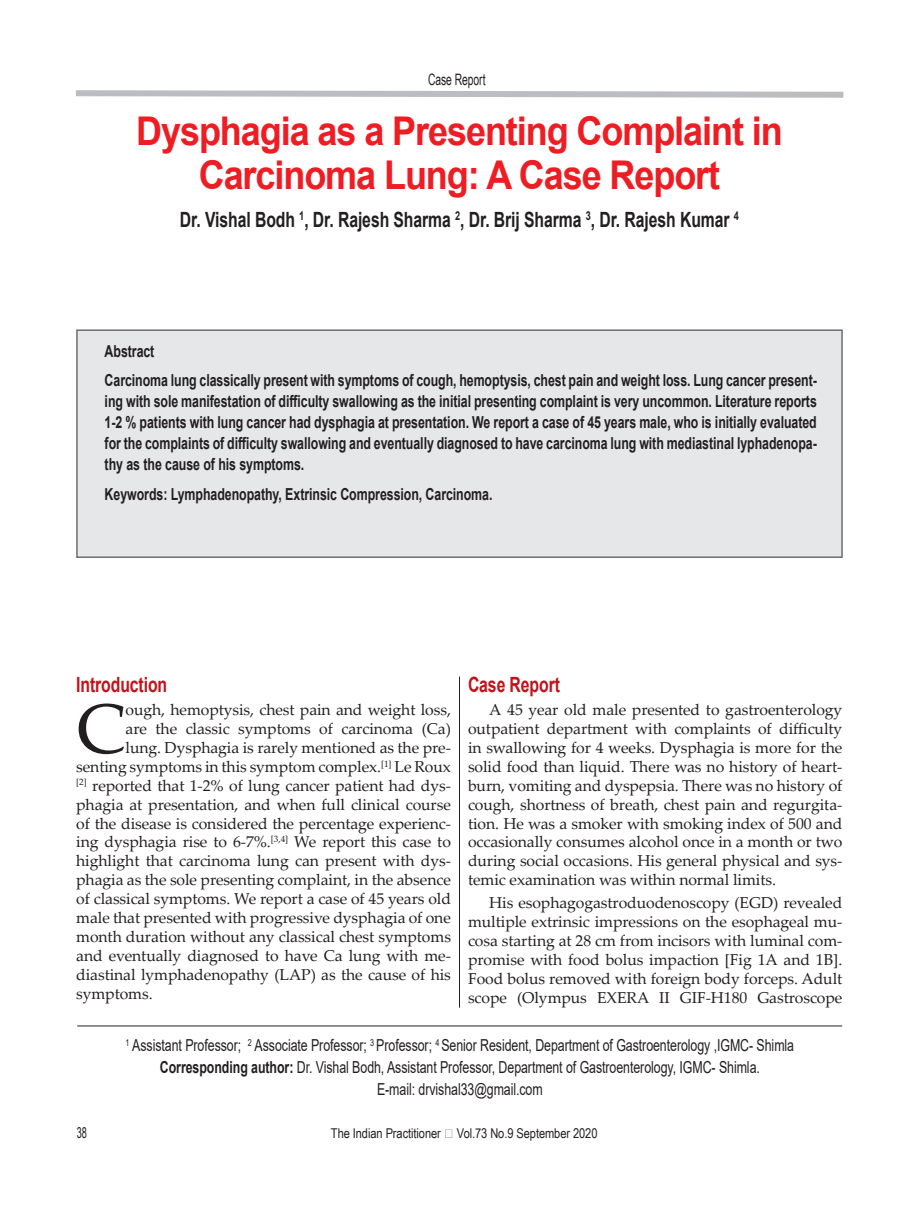
<style>
.page{position:relative;width:919px;height:1217px;background:#fff}
.page>*{position:absolute;margin:0;border:0;box-sizing:border-box;transform-origin:0 0}
.Body_Text{font:70.05px "Palatino Linotype";color:#231f20}
.Body_Text-2{font:700 39.6px/43.5px "Arial";letter-spacing:-.03em;color:#ee1d23;text-align:center;scale:.91 1}
.Body_Text-3{font:700 21px "Arial";letter-spacing:-.005em;color:#231f20;scale:.75 1}
.Subhead{font:700 21px "Arial";letter-spacing:-.005em;color:#c4121a;scale:.75 1}
.Synopsis{font:700 16.5px/21px "Arial";letter-spacing:-.005em;color:#231f20;text-align:justify;scale:.75 1}
.Subhead_1{font:16.5px "Arial";letter-spacing:-.005em;color:#231f20;scale:.75 1}
.Indent_Paragraph{font:15.75px/18.9px "Palatino Linotype";letter-spacing:-.005em;color:#231f20;text-align:justify}
.Body_Text-4{font:15.75px "Palatino Linotype";letter-spacing:-.005em;color:#231f20}
.t1{font:15.75px "Arial Narrow";letter-spacing:-.005em;color:#231f20;scale:.8 1}
.Body_Text-5{font:15px "Arial Narrow";color:#231f20;scale:.75 1}
.t2{font:13.5px "Arial Narrow";letter-spacing:-.005em;color:#231f20}
.s1{font-weight:700}
.s2{font-family:"MS Reference Specialty"}
</style>
<div class="page">
<svg style="left:76px;top:90px;width:768px;height:8px"></svg>
<div style="left:76px;top:329px;width:766px;height:229px;background:#e6e7e9;border:2px solid #6c6d70"></div>
<hr style="left:77px;top:1025px;width:765px;height:1px;background:#231f20">
<hr style="left:459px;top:676px;width:1px;height:331px;background:#231f20">
<p class="t1" style="left:428px;top:68px;width:73px">Case Report</p>
<p class="Body_Text-2" style="left:136px;top:110px;width:712px">Dysphagia as a Presenting Complaint in<br>Carcinoma Lung: A Case Report</p>
<p class="Body_Text-3" style="left:180px;top:205px;width:746px">Dr. Vishal Bodh <sup>1</sup>, Dr. Rajesh Sharma <sup>2</sup>, Dr. Brij Sharma <sup>3</sup>, Dr. Rajesh Kumar <sup>4</sup></p>
<p class="Synopsis" style="left:105px;top:340px;width:68px">Abstract</p>
<p class="Synopsis" style="left:105px;top:370px;width:951px">Carcinoma lung classically present with symptoms of cough, hemoptysis, chest pain and weight loss. Lung cancer present&shy;ing with sole manifestation of difficulty swallowing as the initial presenting complaint is very uncommon. Literature reports 1-2 % patients with lung cancer had dysphagia at presentation. We report a case of 45 years male, who is initially evaluated for the complaints of difficulty swallowing and eventually diagnosed to have carcinoma lung with mediastinal lyphadenopa&shy;thy as the cause of his symptoms.</p>
<p class="Synopsis" style="left:105px;top:483px;width:518px">Keywords: Lymphadenopathy, Extrinsic Compression, Carcinoma.</p>
<p class="Subhead" style="left:76px;top:669px;width:123px">Introduction</p>
<p class="Body_Text" style="left:76px;top:679px;width:51px">C</p>
<p class="Body_Text-4" style="left:125px;top:698px;width:327px">ough, hemoptysis, chest pain and weight loss,</p>
<p class="Body_Text-4" style="left:125px;top:717px;width:327px">are the classic symptoms of carcinoma (Ca)</p>
<p class="Body_Text-4" style="left:125px;top:736px;width:327px">lung. Dysphagia is rarely mentioned as the pre-</p>
<p class="Body_Text-4" style="left:76px;top:755px;width:376px">senting symptoms in this symptom complex.<sup>[1]</sup> Le Roux</p>
<p class="Body_Text-4" style="left:76px;top:774px;width:376px"><sup>[2]</sup> reported that 1-2% of lung cancer patient had dys-</p>
<p class="Body_Text-4" style="left:76px;top:792px;width:376px">phagia at presentation, and when full clinical course</p>
<p class="Body_Text-4" style="left:76px;top:811px;width:376px">of the disease is considered the percentage experienc-</p>
<p class="Body_Text-4" style="left:76px;top:830px;width:376px">ing dysphagia rise to 6-7%.<sup>[3,4]</sup> We report this case to</p>
<p class="Body_Text-4" style="left:76px;top:849px;width:376px">highlight that carcinoma lung can present with dys-</p>
<p class="Body_Text-4" style="left:76px;top:868px;width:376px">phagia as the sole presenting complaint, in the absence</p>
<p class="Body_Text-4" style="left:76px;top:887px;width:376px">of classical symptoms. We report a case of 45 years old</p>
<p class="Body_Text-4" style="left:76px;top:906px;width:376px">male that presented with progressive dysphagia of one</p>
<p class="Body_Text-4" style="left:76px;top:925px;width:376px">month duration without any classical chest symptoms</p>
<p class="Body_Text-4" style="left:76px;top:944px;width:376px">and eventually diagnosed to have Ca lung with me-</p>
<p class="Body_Text-4" style="left:76px;top:963px;width:376px">diastinal lymphadenopathy (LAP) as the cause of his</p>
<p class="Body_Text-4" style="left:76px;top:981px;width:78px">symptoms.</p>
<p class="Subhead" style="left:468px;top:669px;width:124px">Case Report</p>
<p class="Indent_Paragraph" style="left:468px;top:699px;width:376px;text-indent:21px">A 45 year old male presented to gastroenterology outpatient department with complaints of difficulty in swallowing for 4 weeks. Dysphagia is more for the solid food than liquid. There was no history of heart&shy;burn, vomiting and dyspepsia. There was no history of cough, shortness of breath, chest pain and regurgita&shy;tion. He was a smoker with smoking index of 500 and occasionally consumes alcohol once in a month or two during social occasions. His general physical and sys&shy;temic examination was within normal limits.</p>
<p class="Indent_Paragraph" style="left:468px;top:892px;width:376px;text-indent:21px">His esophagogastroduodenoscopy (EGD) revealed multiple extrinsic impressions on the esophageal mu&shy;cosa starting at 28 cm from incisors with luminal com&shy;promise with food bolus impaction [Fig 1A and 1B].<br>Food bolus removed with foreign body forceps. Adult scope (Olympus EXERA II GIF-H180 Gastroscope</p>
<p class="Subhead_1" style="left:126px;top:1033px;width:892px"><sup>1</sup> Assistant Professor; <sup>2</sup> Associate Professor; <sup>3</sup> Professor; <sup>4</sup> Senior Resident, Department of Gastroenterology ,IGMC- Shimla</p>
<p class="Subhead_1" style="left:160px;top:1055px;width:801px"><span class="s1">Corresponding author:</span> Dr. Vishal Bodh, Assistant Professor, Department of Gastroenterology, IGMC- Shimla.</p>
<p class="Subhead_1" style="left:377px;top:1077px;width:222px">E-mail: drvishal33@gmail.com</p>
<p class="Body_Text-5" style="left:77px;top:1121px;width:15px">38</p>
<p class="t2" style="left:331px;top:1122px;width:268px">The Indian Practitioner <span class="s2">d</span> Vol.73 No.9 September 2020</p>
</div>
